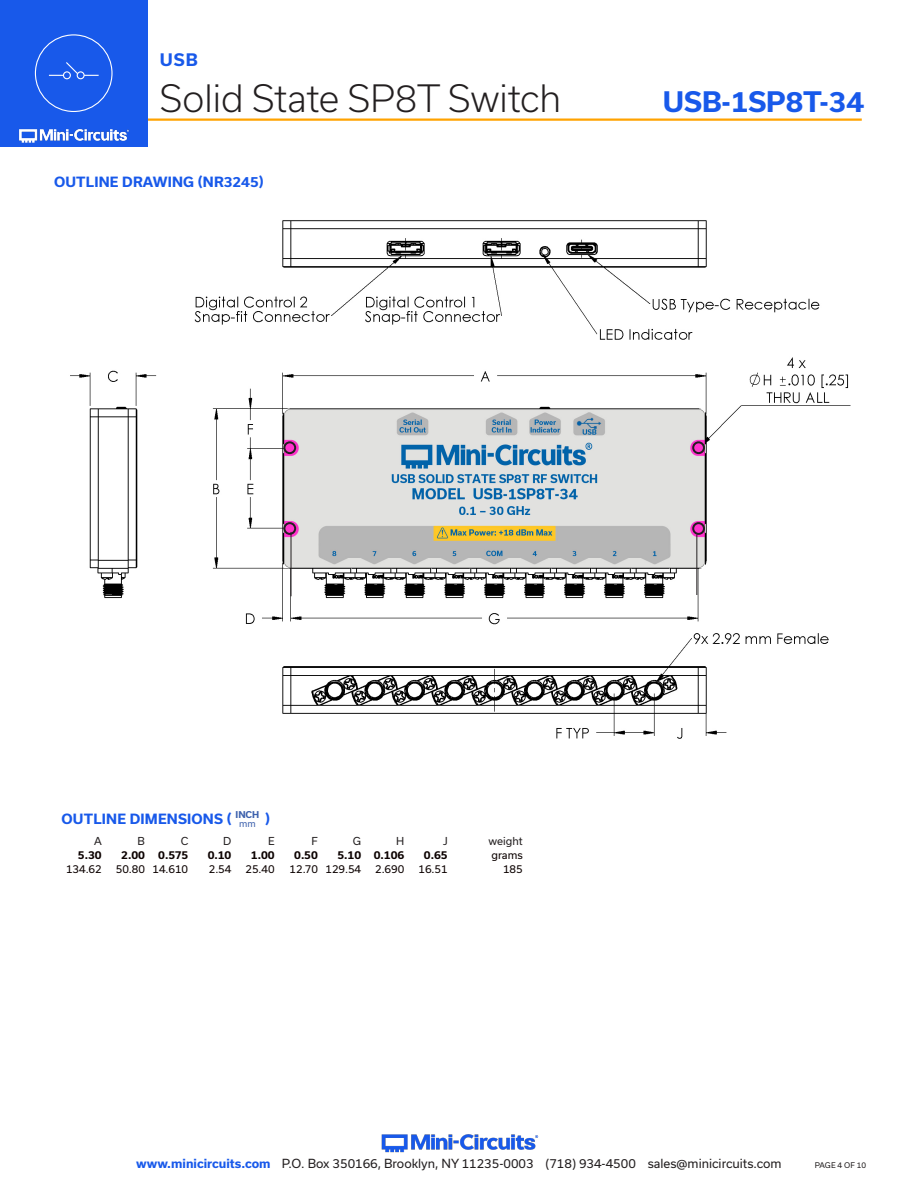
<style>
.page{position:relative;width:918px;height:1188px;background:#fff}
.page>*{position:absolute;margin:0;border:0;box-sizing:border-box;transform-origin:0 0}
.t1{font:300 36px "Usual";color:#231f20}
.t2{font:700 27px "Usual";color:#1859ea}
.t3{font:700 16.5px "Usual";color:#1859ea}
.Blue_Headers{font:700 13.5px "Usual";letter-spacing:.015em;color:#1859ea}
.t4{font:12px "Usual";color:#231f20}
.t5{font:10.5px "Usual";color:#0c0200}
.t6{font:700 10.5px "Usual";color:#0c0200}
.t7{font:10.5px "Usual";color:#231f20}
.t8{font:700 9px "Usual";color:#3d61ad}
.t9{font:9px "Usual";color:#3d61ad}
.t10{font:7.5px "Usual";color:#231f20}
.s1{font-weight:700;color:#1859ea}
</style>
<div class="page">
<hr style="left:129px;top:118px;width:733px;height:3px;background:#ffa300">
<div style="left:0;top:0;width:147px;height:147px;background:#1859ea"></div>
<img style="left:19px;top:128px;width:110px;height:15px">
<img style="left:381px;top:1134px;width:158px;height:19px">
<div style="left:35px;top:34px;width:78px;height:78px;border:1px solid #fff;border-radius:50%"></div>
<div style="left:63px;top:71px;width:8px;height:8px;border:1px solid #fff;border-radius:50%"></div>
<div style="left:77px;top:71px;width:8px;height:8px;border:1px solid #fff;border-radius:50%"></div>
<svg style="left:49px;top:62px;width:50px;height:14px"></svg>
<img style="left:70px;top:220px;width:781px;height:519px">
<img style="left:284px;top:410px;width:421px;height:157px">
<div style="left:283px;top:441px;width:13px;height:13px;border:2px solid #231f20;border-radius:50%"></div>
<hr style="left:291px;top:532px;width:1px;height:64px;background:#231f20">
<div style="left:283px;top:522px;width:13px;height:13px;border:2px solid #231f20;border-radius:50%"></div>
<div style="left:692px;top:441px;width:13px;height:13px;border:2px solid #231f20;border-radius:50%"></div>
<div style="left:692px;top:522px;width:13px;height:13px;border:2px solid #231f20;border-radius:50%"></div>
<hr style="left:697px;top:534px;width:1px;height:61px;background:#231f20">
<h3 class="t3" style="left:160px;top:51px;width:39px">USB</h3>
<h1 class="t1" style="left:160px;top:78px;width:403px">Solid State SP8T Switch</h1>
<p class="Blue_Headers" style="left:54px;top:174px;width:211px">OUTLINE DRAWING (NR3245)</p>
<h2 class="t2" style="left:663px;top:86px;width:203px">USB-1SP8T-34</h2>
<p class="t8" style="left:236px;top:809px;width:25px">INCH</p>
<p class="t9" style="left:239px;top:818px;width:18px">mm</p>
<p class="Blue_Headers" style="left:62px;top:811px;width:172px">OUTLINE DIMENSIONS (</p>
<p class="Blue_Headers" style="left:265px;top:811px;width:6px">)</p>
<p class="t7" style="left:94px;top:835px;width:9px">A</p>
<p class="t7" style="left:138px;top:835px;width:9px">B</p>
<p class="t7" style="left:181px;top:835px;width:9px">C</p>
<p class="t7" style="left:223px;top:835px;width:10px">D</p>
<p class="t7" style="left:268px;top:835px;width:8px">E</p>
<p class="t7" style="left:312px;top:835px;width:8px">F</p>
<p class="t7" style="left:353px;top:835px;width:10px">G</p>
<p class="t7" style="left:396px;top:835px;width:10px">H</p>
<p class="t7" style="left:443px;top:835px;width:6px">J</p>
<p class="t7" style="left:489px;top:835px;width:36px">weight</p>
<p class="t6" style="left:78px;top:849px;width:25px">5.30</p>
<p class="t6" style="left:121px;top:849px;width:25px">2.00</p>
<p class="t6" style="left:158px;top:849px;width:31px">0.575</p>
<p class="t6" style="left:208px;top:849px;width:25px">0.10</p>
<p class="t6" style="left:251px;top:849px;width:25px">1.00</p>
<p class="t6" style="left:294px;top:849px;width:25px">0.50</p>
<p class="t6" style="left:337px;top:849px;width:25px">5.10</p>
<p class="t6" style="left:374px;top:849px;width:32px">0.106</p>
<p class="t6" style="left:424px;top:849px;width:25px">0.65</p>
<p class="t5" style="left:491px;top:849px;width:33px">grams</p>
<p class="t5" style="left:66px;top:863px;width:37px">134.62</p>
<p class="t5" style="left:116px;top:863px;width:31px">50.80</p>
<p class="t5" style="left:152px;top:863px;width:37px">14.610</p>
<p class="t5" style="left:209px;top:863px;width:24px">2.54</p>
<p class="t5" style="left:245px;top:863px;width:31px">25.40</p>
<p class="t5" style="left:290px;top:863px;width:30px">12.70</p>
<p class="t5" style="left:325px;top:863px;width:37px">129.54</p>
<p class="t5" style="left:375px;top:863px;width:31px">2.690</p>
<p class="t5" style="left:418px;top:863px;width:31px">16.51</p>
<p class="t5" style="left:503px;top:863px;width:21px">185</p>
<p class="t4" style="left:136px;top:1157px;width:647px"><span class="s1">www.minicircuits.com</span> P.O. Box 350166, Brooklyn, NY 11235-0003 (718) 934-4500 sales@minicircuits.com</p>
<p class="t10" style="left:815px;top:1161px;width:53px">PAGE 4 OF 10</p>
</div>
